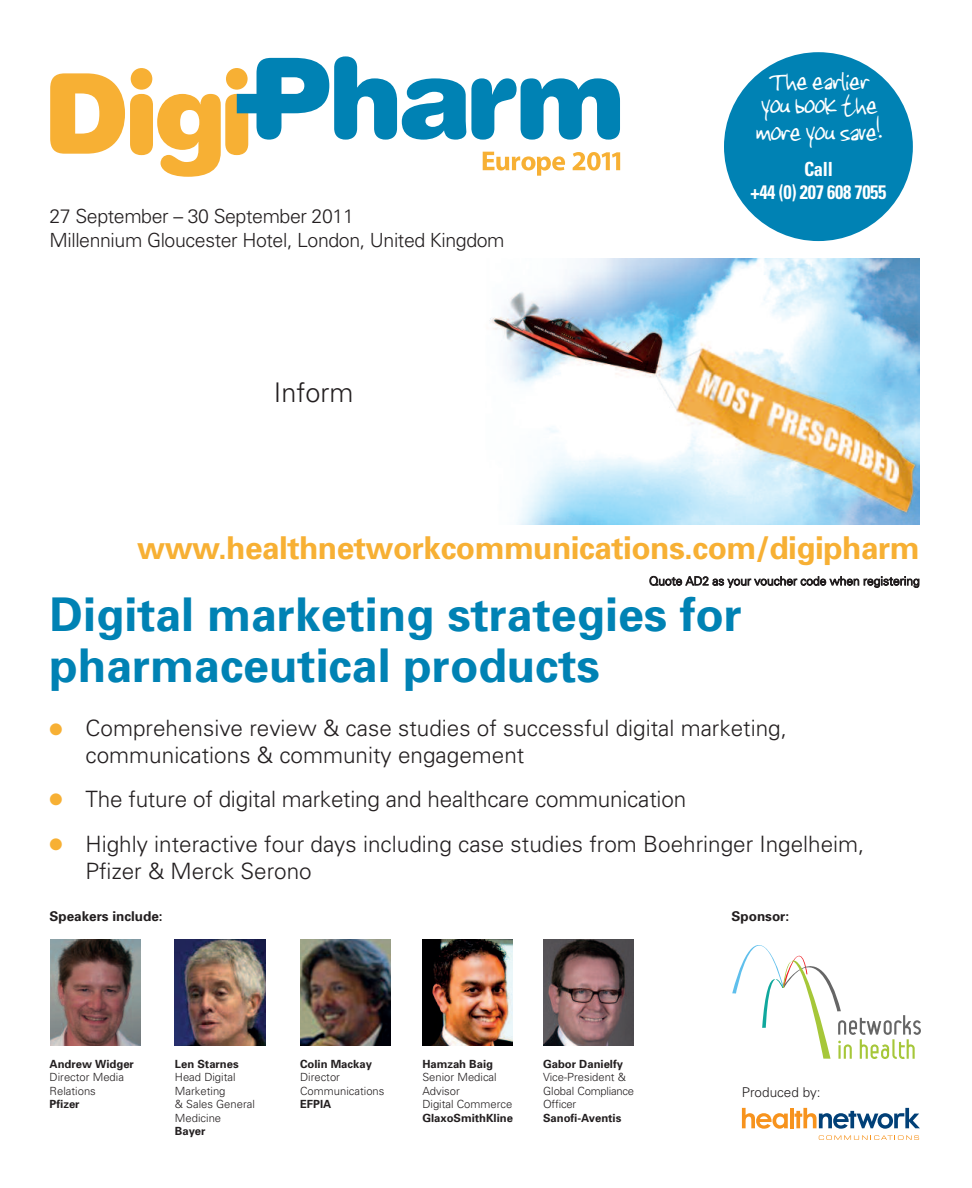
<style>
.page{position:relative;width:972px;height:1188px;background:#fff}
.page>*{position:absolute;margin:0;border:0;box-sizing:border-box;transform-origin:0 0}
.t1{font:700 46.5px/51px "Univers";color:#0082b4}
.t2{font:36px/27px "Jenkinsv 20";letter-spacing:-.02em;color:#fff}
.t3{font:700 31.5px "Univers";letter-spacing:-.015em;color:#f7b034}
.t4{font:300 27px "Univers";color:#231f20}
.t5{font:300 22.5px/27px "Univers";color:#231f20}
.t6{font:300 19.5px/24px "Univers";letter-spacing:-.02em;color:#231f20}
.t7{font:700 condensed 19.5px/22.5px "Univers";letter-spacing:-.02em;color:#fff;text-align:center;scale:.95 1}
.t8{font:700 13.5px "Univers";color:#231f20}
.t9{font:300 13.5px "Univers";color:#231f20}
.t10{font:300 11.25px/13.5px "Univers";color:#231f20}
.t11{font:700 11.25px "Univers";color:#231f20}
</style>
<div class="page">
<svg style="left:50px;top:56px;width:570px;height:121px"></svg>
<div style="left:724px;top:52px;width:189px;height:189px;background:#0082b4;border-radius:50%"></div>
<img style="left:489px;top:258px;width:431px;height:267px">
<svg style="left:732px;top:945px;width:189px;height:114px"></svg>
<img style="left:50px;top:939px;width:90px;height:107px">
<img style="left:175px;top:939px;width:90px;height:107px">
<img style="left:300px;top:939px;width:90px;height:107px">
<img style="left:422px;top:939px;width:91px;height:107px">
<img style="left:543px;top:939px;width:90px;height:107px">
<svg style="left:649px;top:576px;width:271px;height:12px"></svg>
<svg style="left:819px;top:1135px;width:100px;height:5px"></svg>
<hr style="left:790px;top:1108px;width:3px;height:20px;background:#f7931d">
<svg style="left:742px;top:1108px;width:46px;height:21px"></svg>
<svg style="left:795px;top:1108px;width:125px;height:21px"></svg>
<p class="t6" style="left:49px;top:206px;width:457px">27 September – 30 September 2011<br>Millennium Gloucester Hotel, London, United Kingdom</p>
<p class="t4" style="left:274px;top:383px;width:81px">Inform</p>
<h2 class="t2" style="left:768px;top:68px;width:103px">The earlier</h2>
<h2 class="t2" style="left:755px;top:92px;width:128px">you book the more you save!</h2>
<p class="t7" style="left:750px;top:160px;width:145px">Call<br>+44 (0) 207 608 7055</p>
<h3 class="t3" style="left:137px;top:536px;width:784px">www.healthnetworkcommunications.com/digipharm</h3>
<h1 class="t1" style="left:50px;top:593px;width:694px">Digital marketing strategies for pharmaceutical products</h1>
<p class="t5" style="left:86px;top:717px;width:703px">Comprehensive review &amp; case studies of successful digital marketing, communications &amp; community engagement</p>
<p class="t5" style="left:86px;top:778px;width:780px;line-height:45px">The future of digital marketing and healthcare communication<br>Highly interactive four days including case studies from Boehringer Ingelheim,</p>
<p class="t5" style="left:86px;top:859px;width:228px">Pfizer &amp; Merck Serono</p>
<p class="t8" style="left:49px;top:911px;width:115px">Speakers include:</p>
<p class="t8" style="left:732px;top:911px;width:59px">Sponsor:</p>
<p class="t11" style="left:50px;top:1060px;width:86px">Andrew Widger</p>
<p class="t10" style="left:50px;top:1072px;width:76px">Director Media<br>Relations</p>
<p class="t11" style="left:50px;top:1100px;width:32px">Pfizer</p>
<p class="t11" style="left:175px;top:1060px;width:65px">Len Starnes</p>
<p class="t10" style="left:175px;top:1072px;width:82px">Head Digital<br>Marketing<br>&amp; Sales General<br>Medicine</p>
<p class="t11" style="left:175px;top:1127px;width:32px">Bayer</p>
<p class="t11" style="left:300px;top:1060px;width:73px">Colin Mackay</p>
<p class="t10" style="left:300px;top:1072px;width:86px">Director<br>Communications</p>
<p class="t11" style="left:300px;top:1100px;width:33px">EFPIA</p>
<p class="t11" style="left:422px;top:1060px;width:72px">Hamzah Baig</p>
<p class="t10" style="left:422px;top:1072px;width:92px">Senior Medical<br>Advisor<br>Digital Commerce</p>
<p class="t11" style="left:422px;top:1114px;width:92px">GlaxoSmithKline</p>
<p class="t11" style="left:543px;top:1060px;width:82px">Gabor Danielfy</p>
<p class="t10" style="left:543px;top:1072px;width:93px">Vice-President &amp;<br>Global Compliance<br>Officer</p>
<p class="t11" style="left:543px;top:1114px;width:80px">Sanofi-Aventis</p>
<p class="t9" style="left:742px;top:1087px;width:80px">Produced by:</p>
</div>
